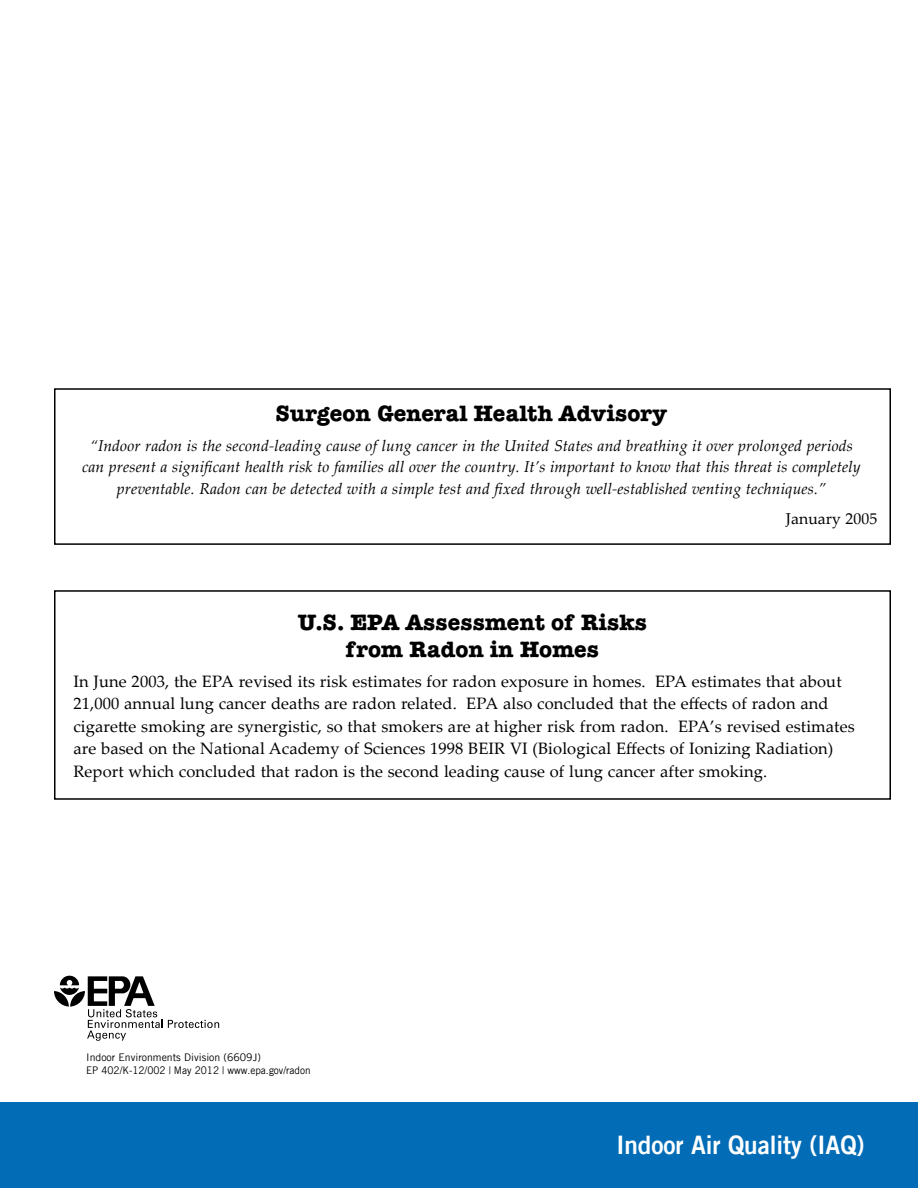
<style>
.page{position:relative;width:918px;height:1188px;background:#fff}
.page>*{position:absolute;margin:0;border:0;box-sizing:border-box;transform-origin:0 0}
.t1{font:25.5px "Trade Gothic LT Bold Two";color:#fff;scale:.95 1}
.t2{font:700 22.5px/27px "American Typewriter";letter-spacing:.005em;color:#000;text-align:center}
.t3{font:16.5px/22.5px "Palatino Linotype";letter-spacing:.005em;color:#000}
.t4{font:italic 15.75px/21.6px "Palatino Linotype";letter-spacing:.005em;color:#000;text-align:center}
.t5{font:15.75px "Palatino Linotype";letter-spacing:.005em;color:#000}
.t6{font:10.5px/12.6px "Trade Gothic LT";color:#000}
</style>
<div class="page">
<div style="left:54px;top:388px;width:837px;height:157px;border:2px solid #000"></div>
<div style="left:54px;top:590px;width:837px;height:210px;border:2px solid #000"></div>
<div style="left:0;top:1103px;width:918px;height:85px;background:#036cb6"></div>
<svg style="left:54px;top:976px;width:165px;height:65px"></svg>
<h2 class="t2" style="left:276px;top:399px;width:393px">Surgeon General Health Advisory</h2>
<p class="t4" style="left:82px;top:434px;width:780px">“Indoor radon is the second-leading cause of lung cancer in the United States and breathing it over prolonged periods can present a significant health risk to families all over the country. It’s important to know that this threat is completely preventable. Radon can be detected with a simple test and fixed through well-established venting techniques.”</p>
<p class="t5" style="left:786px;top:508px;width:93px">January 2005</p>
<h2 class="t2" style="left:298px;top:609px;width:351px">U.S. EPA Assessment of Risks from Radon in Homes</h2>
<p class="t3" style="left:74px;top:669px;width:783px">In June 2003, the EPA revised its risk estimates for radon exposure in homes. EPA estimates that about 21,000 annual lung cancer deaths are radon related. EPA also concluded that the effects of radon and cigarette smoking are synergistic, so that smokers are at higher risk from radon. EPA’s revised estimates are based on the National Academy of Sciences 1998 BEIR VI (Biological Effects of Ionizing Radiation)<br>Report which concluded that radon is the second leading cause of lung cancer after smoking.</p>
<p class="t6" style="left:86px;top:1051px;width:226px">Indoor Environments Division (6609J)<br>EP 402/K-12/002 | May 2012 | www.epa.gov/radon</p>
<h1 class="t1" style="left:616px;top:1129px;width:263px">Indoor Air Quality (IAQ)</h1>
</div>
